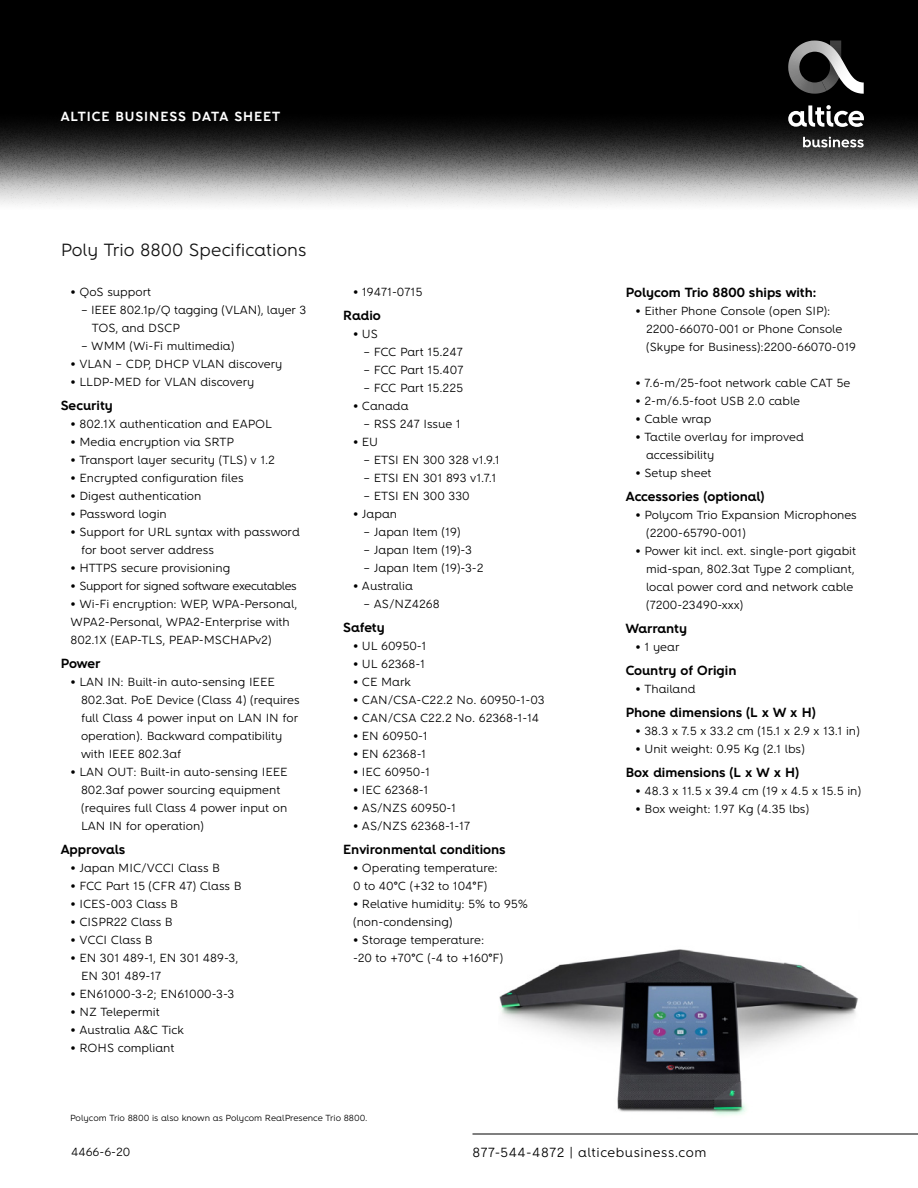
<style>
.page{position:relative;width:918px;height:1188px;background:#fff}
.page>*{position:absolute;margin:0;border:0;box-sizing:border-box;transform-origin:0 0}
.t1{font:18px "Altice";color:#141414}
.t2{font:700 13.5px "Altice";color:#000}
.t3{font:13.5px "Altice";letter-spacing:.04em;color:#000}
.t4{font:700 13.5px "Altice";letter-spacing:.07em;color:#fff}
.t5{font:12px/18px "Altice";color:#000}
.t6{font:12px "Altice";letter-spacing:-.03em;color:#000}
.t7{font:9px "Altice";color:#000}
</style>
<div class="page">
<img style="left:482px;top:949px;width:395px;height:185px">
<hr style="left:472px;top:1134px;width:446px;height:1px;background:#000">
<img style="left:0;top:0;width:918px;height:206px">
<svg style="left:788px;top:105px;width:76px;height:22px"></svg>
<svg style="left:788px;top:41px;width:53px;height:53px;background:#505050"></svg>
<svg style="left:803px;top:137px;width:61px;height:10px"></svg>
<p class="t4" style="left:61px;top:109px;width:221px">ALTICE BUSINESS DATA SHEET</p>
<h1 class="t1" style="left:61px;top:239px;width:247px">Poly Trio 8800 Specifications</h1>
<p class="t5" style="left:70px;top:282px;width:82px">• QoS support</p>
<p class="t5" style="left:92px;top:300px;width:216px;text-indent:-11px">– IEEE 802.1p/Q tagging (VLAN), layer 3<br>TOS, and DSCP</p>
<p class="t5" style="left:81px;top:336px;width:155px">– WMM (Wi-Fi multimedia)</p>
<p class="t5" style="left:70px;top:354px;width:214px">• VLAN – CDP, DHCP VLAN discovery</p>
<p class="t5" style="left:70px;top:372px;width:186px">• LLDP-MED for VLAN discovery</p>
<p class="t2" style="left:61px;top:397px;width:54px">Security</p>
<p class="t5" style="left:70px;top:414px;width:203px">• 802.1X authentication and EAPOL</p>
<p class="t5" style="left:70px;top:432px;width:165px">• Media encryption via SRTP</p>
<p class="t5" style="left:70px;top:450px;width:206px">• Transport layer security (TLS) v 1.2</p>
<p class="t5" style="left:70px;top:468px;width:175px">• Encrypted configuration files</p>
<p class="t5" style="left:70px;top:486px;width:132px">• Digest authentication</p>
<p class="t5" style="left:70px;top:504px;width:98px">• Password login</p>
<p class="t5" style="left:81px;top:522px;width:220px;text-indent:-10px">• Support for URL syntax with password for boot server address</p>
<p class="t5" style="left:70px;top:558px;width:161px">• HTTPS secure provisioning</p>
<p class="t6" style="left:70px;top:578px;width:228px">• Support for signed software executables</p>
<p class="t5" style="left:70px;top:594px;width:228px">• Wi-Fi encryption: WEP, WPA-Personal,<br>WPA2-Personal, WPA2-Enterprise with<br>802.1X (EAP-TLS, PEAP-MSCHAPv2)</p>
<p class="t2" style="left:61px;top:655px;width:41px">Power</p>
<p class="t5" style="left:81px;top:672px;width:220px;text-indent:-10px">• LAN IN: Built-in auto-sensing IEEE 802.3at. PoE Device (Class 4) (requires full Class 4 power input on LAN IN for operation). Backward compatibility with IEEE 802.3af</p>
<p class="t5" style="left:81px;top:762px;width:208px;text-indent:-10px">• LAN OUT: Built-in auto-sensing IEEE<br>802.3af power sourcing equipment (requires full Class 4 power input on<br>LAN IN for operation)</p>
<p class="t2" style="left:61px;top:841px;width:66px">Approvals</p>
<p class="t5" style="left:70px;top:858px;width:151px">• Japan MIC/VCCI Class B</p>
<p class="t5" style="left:70px;top:876px;width:173px">• FCC Part 15 (CFR 47) Class B</p>
<p class="t5" style="left:70px;top:894px;width:109px">• ICES-003 Class B</p>
<p class="t5" style="left:70px;top:912px;width:104px">• CISPR22 Class B</p>
<p class="t5" style="left:70px;top:930px;width:84px">• VCCI Class B</p>
<p class="t5" style="left:81px;top:948px;width:158px;text-indent:-10px">• EN 301 489-1, EN 301 489-3,<br>EN 301 489‑17</p>
<p class="t5" style="left:70px;top:984px;width:165px">• EN61000-3-2; EN61000-3-3</p>
<p class="t5" style="left:70px;top:1002px;width:91px">• NZ Telepermit</p>
<p class="t5" style="left:70px;top:1020px;width:115px">• Australia A&amp;C Tick</p>
<p class="t5" style="left:70px;top:1038px;width:106px">• ROHS compliant</p>
<p class="t5" style="left:353px;top:282px;width:71px">• 19471-0715</p>
<p class="t2" style="left:343px;top:307px;width:39px">Radio</p>
<p class="t5" style="left:353px;top:324px;width:26px">• US</p>
<p class="t5" style="left:364px;top:342px;width:101px">– FCC Part 15.247</p>
<p class="t5" style="left:364px;top:360px;width:101px">– FCC Part 15.407</p>
<p class="t5" style="left:364px;top:378px;width:101px">– FCC Part 15.225</p>
<p class="t5" style="left:353px;top:396px;width:57px">• Canada</p>
<p class="t5" style="left:364px;top:414px;width:99px">– RSS 247 Issue 1</p>
<p class="t5" style="left:353px;top:432px;width:27px">• EU</p>
<p class="t5" style="left:364px;top:450px;width:138px">– ETSI EN 300 328 v1.9.1</p>
<p class="t5" style="left:364px;top:468px;width:134px">– ETSI EN 301 893 v1.7.1</p>
<p class="t5" style="left:364px;top:486px;width:108px">– ETSI EN 300 330</p>
<p class="t5" style="left:353px;top:504px;width:46px">• Japan</p>
<p class="t5" style="left:364px;top:522px;width:99px">– Japan Item (19)</p>
<p class="t5" style="left:364px;top:540px;width:110px">– Japan Item (19)-3</p>
<p class="t5" style="left:364px;top:558px;width:121px">– Japan Item (19)-3-2</p>
<p class="t5" style="left:353px;top:576px;width:61px">• Australia</p>
<p class="t5" style="left:364px;top:594px;width:78px">– AS/NZ4268</p>
<p class="t2" style="left:343px;top:619px;width:43px">Safety</p>
<p class="t5" style="left:353px;top:636px;width:75px">• UL 60950-1</p>
<p class="t5" style="left:353px;top:654px;width:73px">• UL 62368-1</p>
<p class="t5" style="left:353px;top:672px;width:60px">• CE Mark</p>
<p class="t5" style="left:353px;top:690px;width:193px">• CAN/CSA-C22.2 No. 60950-1-03</p>
<p class="t5" style="left:353px;top:708px;width:188px">• CAN/CSA C22.2 No. 62368-1-14</p>
<p class="t5" style="left:353px;top:726px;width:76px">• EN 60950-1</p>
<p class="t5" style="left:353px;top:744px;width:75px">• EN 62368-1</p>
<p class="t5" style="left:353px;top:762px;width:79px">• IEC 60950-1</p>
<p class="t5" style="left:353px;top:780px;width:77px">• IEC 62368-1</p>
<p class="t5" style="left:353px;top:798px;width:105px">• AS/NZS 60950-1</p>
<p class="t5" style="left:353px;top:816px;width:119px">• AS/NZS 62368-1-17</p>
<p class="t2" style="left:343px;top:841px;width:164px">Environmental conditions</p>
<p class="t5" style="left:353px;top:858px;width:146px">• Operating temperature:<br>0 to 40°C (+32 to 104°F)</p>
<p class="t5" style="left:353px;top:894px;width:177px">• Relative humidity: 5% to 95% (non-condensing)</p>
<p class="t5" style="left:353px;top:930px;width:152px">• Storage temperature: -20 to +70°C (-4 to +160°F)</p>
<p class="t2" style="left:626px;top:284px;width:192px">Polycom Trio 8800 ships with:</p>
<p class="t5" style="left:646px;top:302px;width:212px;text-indent:-10px">• Either Phone Console (open SIP):<br>2200-66070-001 or Phone Console (Skype for Business):2200-66070-019</p>
<p class="t5" style="left:636px;top:374px;width:216px">• 7.6-m/25-foot network cable CAT 5e</p>
<p class="t5" style="left:636px;top:392px;width:166px">• 2-m/6.5-foot USB 2.0 cable</p>
<p class="t5" style="left:636px;top:410px;width:77px">• Cable wrap</p>
<p class="t5" style="left:646px;top:428px;width:160px;text-indent:-10px">• Tactile overlay for improved accessibility</p>
<p class="t5" style="left:636px;top:464px;width:78px">• Setup sheet</p>
<p class="t2" style="left:626px;top:488px;width:140px">Accessories (optional)</p>
<p class="t5" style="left:646px;top:506px;width:212px;text-indent:-10px">• Polycom Trio Expansion Microphones (2200-65790-001)</p>
<p class="t5" style="left:646px;top:542px;width:212px;text-indent:-10px">• Power kit incl. ext. single-port gigabit mid-span, 802.3at Type 2 compliant, local power cord and network cable (7200-23490-xxx)</p>
<p class="t2" style="left:626px;top:620px;width:63px">Warranty</p>
<p class="t5" style="left:636px;top:638px;width:46px">• 1 year</p>
<p class="t2" style="left:626px;top:662px;width:112px">Country of Origin</p>
<p class="t5" style="left:636px;top:680px;width:61px">• Thailand</p>
<p class="t2" style="left:626px;top:704px;width:191px">Phone dimensions (L x W x H)</p>
<p class="t5" style="left:636px;top:722px;width:226px">• 38.3 x 7.5 x 33.2 cm (15.1 x 2.9 x 13.1 in)</p>
<p class="t5" style="left:636px;top:740px;width:171px">• Unit weight: 0.95 Kg (2.1 lbs)</p>
<p class="t2" style="left:626px;top:764px;width:175px">Box dimensions (L x W x H)</p>
<p class="t5" style="left:636px;top:782px;width:227px">• 48.3 x 11.5 x 39.4 cm (19 x 4.5 x 15.5 in)</p>
<p class="t5" style="left:636px;top:800px;width:175px">• Box weight: 1.97 Kg (4.35 lbs)</p>
<p class="t7" style="left:70px;top:1112px;width:299px">Polycom Trio 8800 is also known as Polycom RealPresence Trio 8800.</p>
<p class="t5" style="left:71px;top:1143px;width:61px">4466-6-20</p>
<p class="t3" style="left:472px;top:1145px;width:236px">877-544-4872 | alticebusiness.com</p>
</div>
